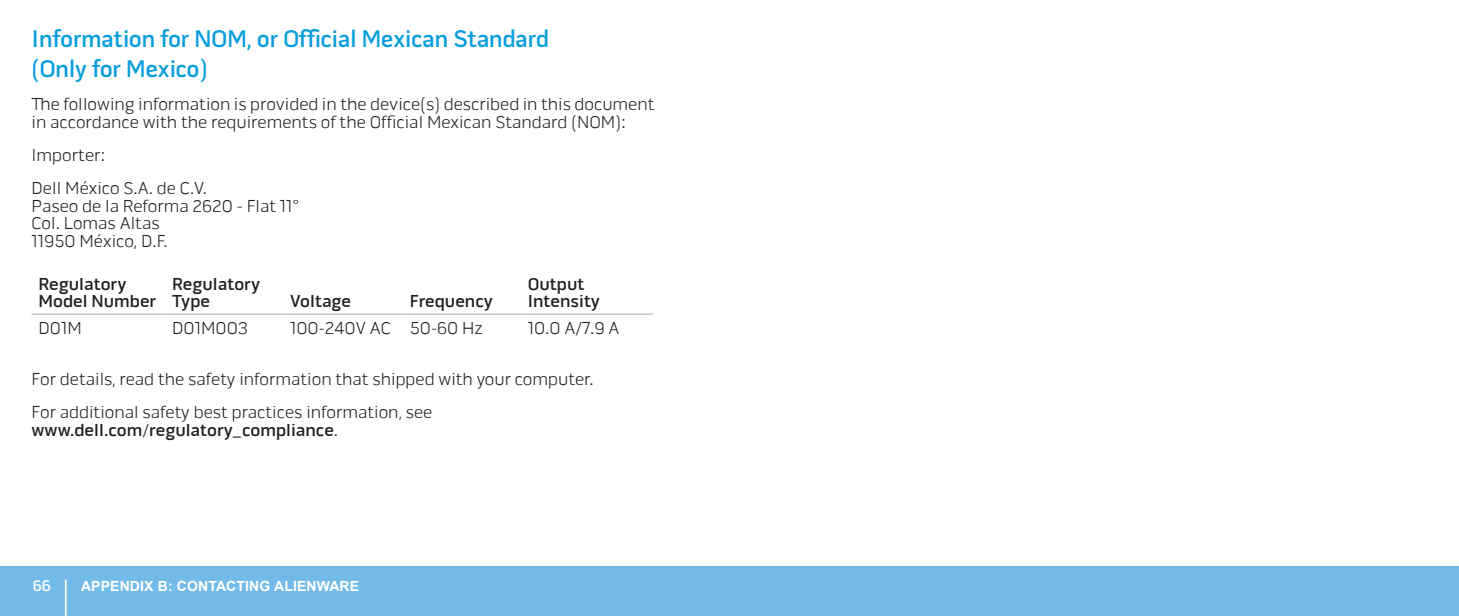
<style>
.page{position:relative;width:1459px;height:616px;background:#fff}
.page>*{position:absolute;margin:0;border:0;box-sizing:border-box;transform-origin:0 0}
.AW_Head2{font:600 24.5px/29.4px "Pill Gothic 600 mg";color:#069ddc}
.AW_Paragraph{font:300 17.5px/17.5px "Pill Alt 600 mg";color:#231f20}
.AW_Paragraph-2{font:500 17.5px/17.5px "Pill Alt 600 mg";color:#231f20}
.t1{font:500 15.75px "Pill Alt 600 mg";color:#fff}
.t2{font:700 14px "Arial";letter-spacing:.01em;color:#fff}
.s1{font-weight:500}
</style>
<div class="page">
<div style="left:0;top:566px;width:1458px;height:49px;background:#72bbe8"></div>
<hr style="left:65px;top:579px;width:2px;height:36px;background:#fff">
<hr style="left:32px;top:313px;width:133px;height:1px;background:#bcbdc0">
<hr style="left:165px;top:313px;width:118px;height:1px;background:#bcbdc0">
<hr style="left:283px;top:313px;width:120px;height:1px;background:#bcbdc0">
<hr style="left:403px;top:313px;width:118px;height:1px;background:#bcbdc0">
<hr style="left:521px;top:313px;width:132px;height:1px;background:#bcbdc0">
<p class="AW_Head2" style="left:32px;top:27px;width:519px">Information for NOM, or Official Mexican Standard (Only for Mexico)</p>
<p class="AW_Paragraph" style="left:32px;top:95px;width:624px">The following information is provided in the device(s) described in this document in accordance with the requirements of the Official Mexican Standard (NOM):</p>
<p class="AW_Paragraph" style="left:32px;top:146px;width:75px">Importer:</p>
<p class="AW_Paragraph" style="left:32px;top:179px;width:269px">Dell México S.A. de C.V.<br>Paseo de la Reforma 2620 - Flat 11°<br>Col. Lomas Altas<br>11950 México, D.F.</p>
<p class="AW_Paragraph-2" style="left:38px;top:275px;width:119px">Regulatory<br>Model Number</p>
<p class="AW_Paragraph-2" style="left:172px;top:275px;width:90px">Regulatory<br>Type</p>
<p class="AW_Paragraph-2" style="left:528px;top:275px;width:74px">Output<br>Intensity</p>
<p class="AW_Paragraph-2" style="left:290px;top:292px;width:62px">Voltage</p>
<p class="AW_Paragraph-2" style="left:410px;top:292px;width:85px">Frequency</p>
<p class="AW_Paragraph" style="left:38px;top:319px;width:45px">D01M</p>
<p class="AW_Paragraph" style="left:172px;top:319px;width:77px">D01M003</p>
<p class="AW_Paragraph" style="left:290px;top:319px;width:102px">100-240V AC</p>
<p class="AW_Paragraph" style="left:410px;top:319px;width:75px">50-60 Hz</p>
<p class="AW_Paragraph" style="left:528px;top:319px;width:93px">10.0 A/7.9 A</p>
<p class="AW_Paragraph" style="left:32px;top:370px;width:563px">For details, read the safety information that shipped with your computer.</p>
<p class="AW_Paragraph" style="left:32px;top:403px;width:402px">For additional safety best practices information, see <span class="s1">www.dell.com</span>/<span class="s1">regulatory_compliance</span>.</p>
<p class="t1" style="left:33px;top:576px;width:20px">66</p>
<p class="t2" style="left:81px;top:576px;width:280px">APPENDIX B: CONTACTING ALIENWARE</p>
</div>
